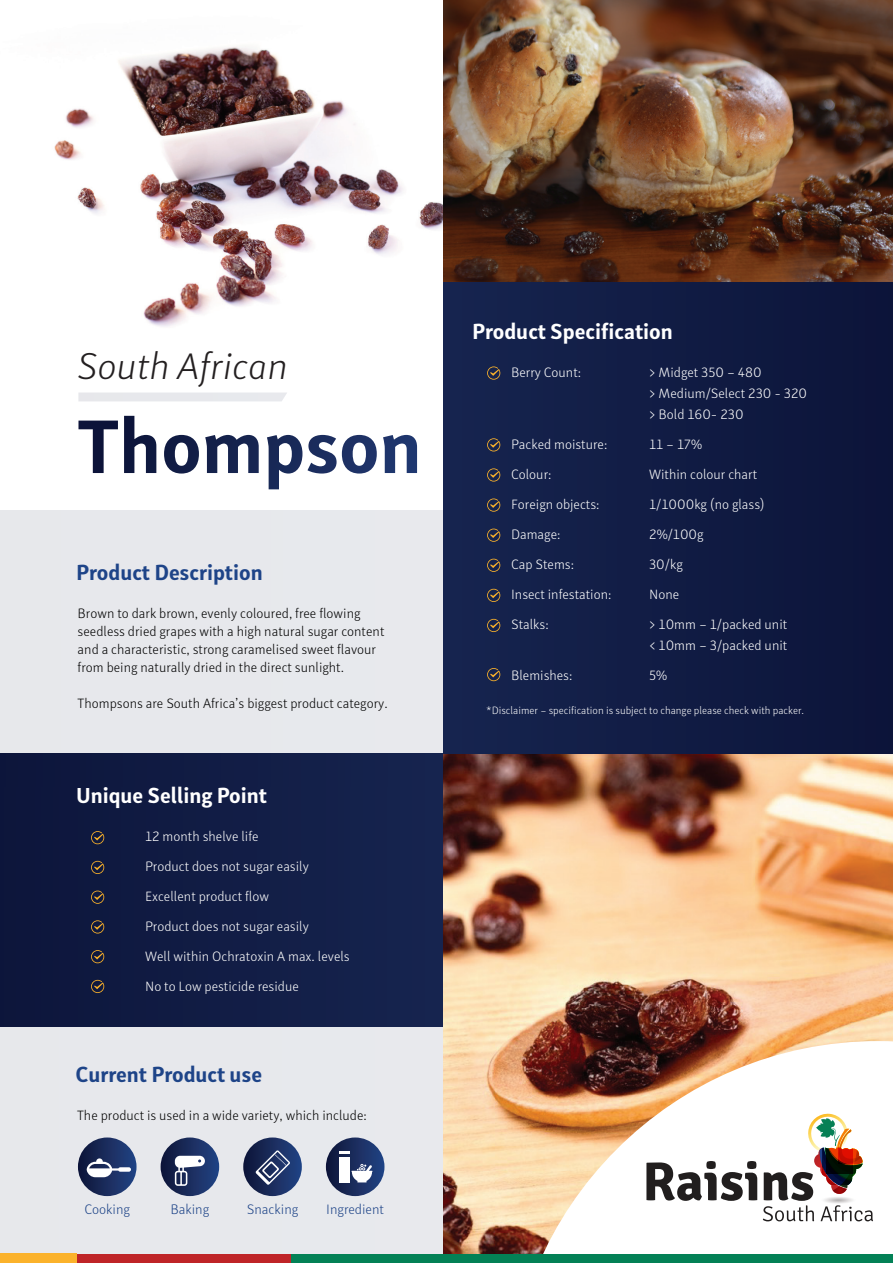
<style>
.page{position:relative;width:893px;height:1263px;background:#fff}
.page>*{position:absolute;margin:0;border:0;box-sizing:border-box;transform-origin:0 0}
.t1{font:italic 300 36.9px "Submariner";color:#231f20}
.t2{font:700 21.3px "Submariner";color:#fff}
.t3{font:700 21.3px "Submariner";color:#1e4488}
.t4{font:300 13.65px "Submariner";color:#1e4488}
.t5{font:300 13.5px/21px "Submariner";color:#fff}
.t6{font:300 13.5px/18px "Submariner";color:#000}
.t7{font:300 10.5px "Submariner";color:#fff}
</style>
<div class="page">
<img style="left:54px;top:46px;width:389px;height:281px">
<div style="left:0;top:1028px;width:443px;height:226px;background:#e7e8ec"></div>
<div style="left:0;top:753px;width:443px;height:274px;background:#121d45"></div>
<svg style="left:91px;top:831px;width:13px;height:13px"></svg>
<svg style="left:91px;top:861px;width:13px;height:13px"></svg>
<svg style="left:91px;top:890px;width:13px;height:14px"></svg>
<svg style="left:91px;top:920px;width:13px;height:13px"></svg>
<svg style="left:91px;top:950px;width:13px;height:13px"></svg>
<svg style="left:91px;top:980px;width:13px;height:13px"></svg>
<div style="left:0;top:511px;width:443px;height:242px;background:#e7e8ec"></div>
<img style="left:443px;top:754px;width:450px;height:500px">
<svg style="left:516px;top:1041px;width:376px;height:213px"></svg>
<svg style="left:646px;top:1161px;width:111px;height:40px"></svg>
<svg style="left:763px;top:1111px;width:110px;height:110px"></svg>
<div style="left:291px;top:1254px;width:602px;height:9px;background:#038156"></div>
<div style="left:76px;top:1254px;width:215px;height:9px;background:#bf2428"></div>
<div style="left:0;top:1253px;width:76px;height:10px;background:#fbb22b"></div>
<img style="left:443px;top:0;width:450px;height:282px">
<div style="left:443px;top:282px;width:450px;height:472px;background:#111c44"></div>
<svg style="left:487px;top:366px;width:13px;height:14px"></svg>
<svg style="left:487px;top:438px;width:13px;height:13px"></svg>
<svg style="left:487px;top:468px;width:13px;height:14px"></svg>
<svg style="left:487px;top:498px;width:13px;height:14px"></svg>
<svg style="left:487px;top:529px;width:13px;height:13px"></svg>
<svg style="left:487px;top:559px;width:13px;height:13px"></svg>
<svg style="left:487px;top:589px;width:13px;height:13px"></svg>
<svg style="left:487px;top:619px;width:13px;height:13px"></svg>
<svg style="left:487px;top:668px;width:13px;height:13px"></svg>
<svg style="left:161px;top:1137px;width:58px;height:59px;background:#1d3061"></svg>
<svg style="left:175px;top:1156px;width:30px;height:30px"></svg>
<svg style="left:78px;top:1137px;width:59px;height:59px;background:#203261"></svg>
<svg style="left:87px;top:1158px;width:44px;height:19px"></svg>
<svg style="left:243px;top:1137px;width:59px;height:59px;background:#203363"></svg>
<svg style="left:256px;top:1150px;width:34px;height:35px"></svg>
<div style="left:326px;top:1137px;width:58px;height:59px;background:linear-gradient(to right,#13193b,#244483);border-radius:29px"></div>
<svg style="left:339px;top:1151px;width:10px;height:3px"></svg>
<div style="left:339px;top:1157px;width:10px;height:25px;background:#fff"></div>
<svg style="left:351px;top:1164px;width:22px;height:18px"></svg>
<svg style="left:78px;top:392px;width:209px;height:9px;background:#e8e9ed"></svg>
<svg style="left:78px;top:421px;width:40px;height:52px"></svg>
<svg style="left:124px;top:416px;width:32px;height:57px"></svg>
<svg style="left:164px;top:435px;width:35px;height:38px"></svg>
<svg style="left:205px;top:435px;width:54px;height:38px"></svg>
<svg style="left:267px;top:435px;width:110px;height:54px"></svg>
<svg style="left:383px;top:435px;width:34px;height:38px"></svg>
<h1 class="t1" style="left:77px;top:342px;width:213px">South African</h1>
<h2 class="t3" style="left:76px;top:558px;width:188px">Product Description</h2>
<p class="t6" style="left:78px;top:604px;width:308px">Brown to dark brown, evenly coloured, free flowing seedless dried grapes with a high natural sugar content and a characteristic, strong caramelised sweet flavour from being naturally dried in the direct sunlight.</p>
<p class="t6" style="left:78px;top:694px;width:312px">Thompsons are South Africa’s biggest product category.</p>
<h2 class="t2" style="left:76px;top:781px;width:192px">Unique Selling Point</h2>
<p class="t5" style="left:145px;top:825px;width:115px">12 month shelve life</p>
<p class="t5" style="left:145px;top:855px;width:165px">Product does not sugar easily</p>
<p class="t5" style="left:145px;top:885px;width:126px">Excellent product flow</p>
<p class="t5" style="left:145px;top:915px;width:165px">Product does not sugar easily</p>
<p class="t5" style="left:145px;top:945px;width:206px">Well within Ochratoxin A max. levels</p>
<p class="t5" style="left:145px;top:975px;width:155px">No to Low pesticide residue</p>
<h2 class="t3" style="left:76px;top:1060px;width:188px">Current Product use</h2>
<p class="t6" style="left:77px;top:1106px;width:291px">The product is used in a wide variety, which include:</p>
<p class="t4" style="left:84px;top:1200px;width:47px">Cooking</p>
<p class="t4" style="left:170px;top:1200px;width:40px">Baking</p>
<p class="t4" style="left:247px;top:1200px;width:53px">Snacking</p>
<p class="t4" style="left:326px;top:1200px;width:59px">Ingredient</p>
<h2 class="t2" style="left:472px;top:316px;width:202px">Product Specification</h2>
<p class="t5" style="left:511px;top:361px;width:72px">Berry Count:</p>
<p class="t5" style="left:649px;top:361px;width:160px">&gt; Midget 350 – 480<br>&gt; Medium/Select 230 - 320 &gt; Bold 160- 230</p>
<p class="t5" style="left:511px;top:433px;width:98px">Packed moisture:</p>
<p class="t5" style="left:649px;top:433px;width:54px">11 – 17%</p>
<p class="t5" style="left:511px;top:463px;width:42px">Colour:</p>
<p class="t5" style="left:649px;top:463px;width:110px">Within colour chart</p>
<p class="t5" style="left:511px;top:493px;width:90px">Foreign objects:</p>
<p class="t5" style="left:649px;top:493px;width:117px">1/1000kg (no glass)</p>
<p class="t5" style="left:511px;top:523px;width:51px">Damage:</p>
<p class="t5" style="left:649px;top:523px;width:56px">2%/100g</p>
<p class="t5" style="left:511px;top:553px;width:64px">Cap Stems:</p>
<p class="t5" style="left:649px;top:553px;width:35px">30/kg</p>
<p class="t5" style="left:511px;top:583px;width:102px">Insect infestation:</p>
<p class="t5" style="left:649px;top:583px;width:32px">None</p>
<p class="t5" style="left:511px;top:613px;width:39px">Stalks:</p>
<p class="t5" style="left:649px;top:613px;width:140px">&gt; 10mm – 1/packed unit &lt; 10mm – 3/packed unit</p>
<p class="t5" style="left:511px;top:664px;width:63px">Blemishes:</p>
<p class="t5" style="left:649px;top:664px;width:20px">5%</p>
<p class="t7" style="left:486px;top:703px;width:319px">*Disclaimer – specification is subject to change please check with packer.</p>
</div>
